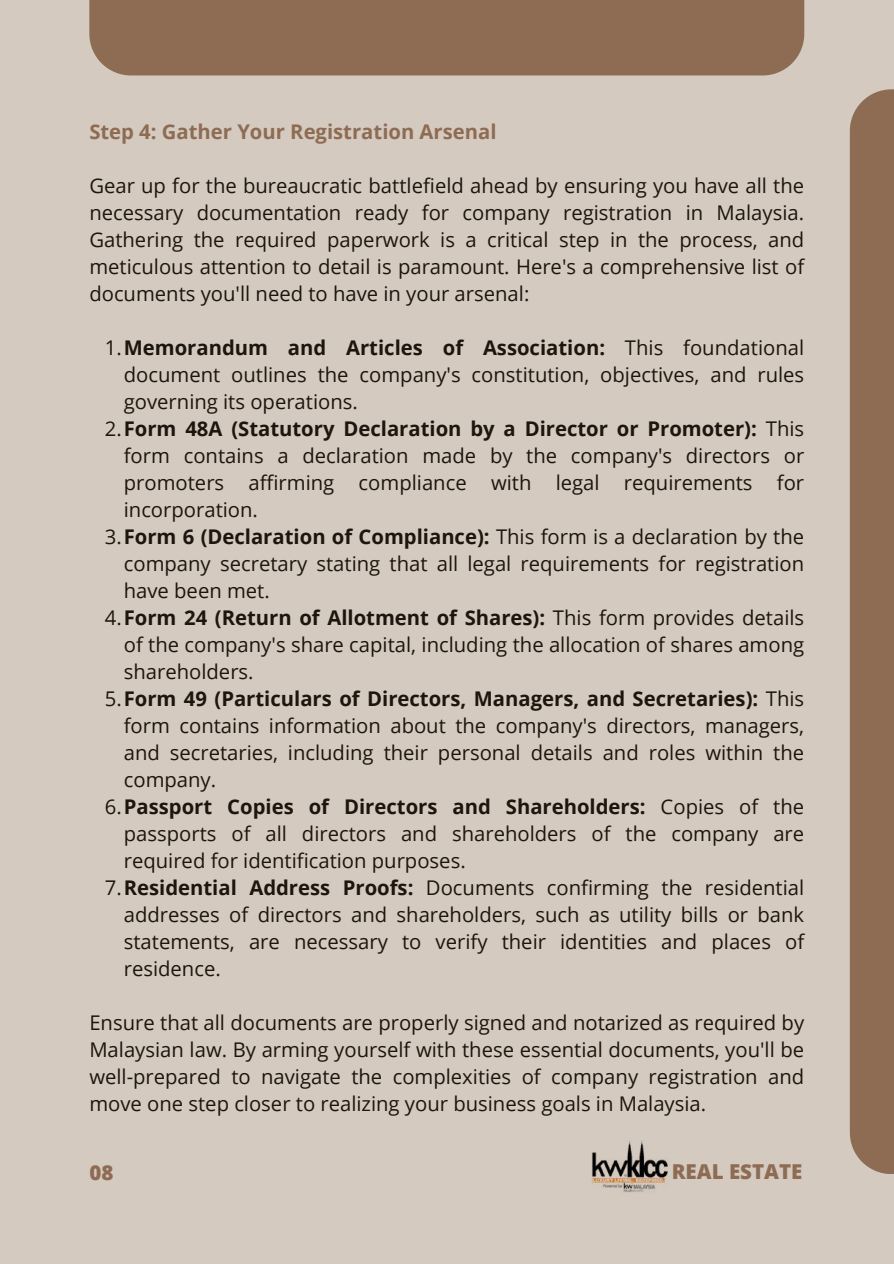
<style>
.page{position:relative;width:894px;height:1264px;background:#fff}
.page>*{position:absolute;margin:0;border:0;box-sizing:border-box;transform-origin:0 0}
.t1{font:800 20.55px "Open Sans";color:#8e6c54}
.t2{font:20.25px/27px "Open Sans";color:#1d160e;text-align:justify}
.t3{font:700 20.25px "Open Sans";color:#1d160e}
.t4{font:700 20.25px "Open Sans";color:#8e6c54}
.s1{font-weight:400}
.s2{font-weight:700}
</style>
<div class="page">
<div style="left:0;top:0;width:893px;height:1263px;background:#d5cac0"></div>
<div style="left:849px;top:89px;width:44px;height:1084px;background:#8e6c54"></div>
<div style="left:89px;top:0;width:715px;height:75px;background:#8e6c54"></div>
<img style="left:592px;top:1140px;width:76px;height:52px">
<p class="t4" style="left:89px;top:117px;width:408px">Step 4: Gather Your Registration Arsenal</p>
<p class="t2" style="left:89px;top:171px;width:716px">Gear up for the bureaucratic battlefield ahead by ensuring you have all the necessary documentation ready for company registration in Malaysia.<br>Gathering the required paperwork is a critical step in the process, and meticulous attention to detail is paramount. Here's a comprehensive list of documents you'll need to have in your arsenal:</p>
<p class="t3" style="left:105px;top:333px;width:700px"><span class="s1">1.</span>Memorandum and Articles of Association: <span class="s1">This foundational</span></p>
<p class="t2" style="left:124px;top:360px;width:681px">document outlines the company's constitution, objectives, and rules</p>
<p class="t2" style="left:124px;top:387px;width:235px">governing its operations.</p>
<p class="t3" style="left:105px;top:414px;width:700px"><span class="s1">2.</span>Form 48A (Statutory Declaration by a Director or Promoter): <span class="s1">This</span></p>
<p class="t2" style="left:124px;top:441px;width:681px">form contains a declaration made by the company's directors or</p>
<p class="t2" style="left:124px;top:468px;width:681px">promoters affirming compliance with legal requirements for</p>
<p class="t2" style="left:124px;top:495px;width:136px">incorporation.</p>
<p class="t3" style="left:105px;top:522px;width:700px"><span class="s1">3.</span>Form 6 (Declaration of Compliance): <span class="s1">This form is a declaration by the</span></p>
<p class="t2" style="left:124px;top:549px;width:681px">company secretary stating that all legal requirements for registration</p>
<p class="t2" style="left:124px;top:576px;width:147px">have been met.</p>
<p class="t3" style="left:105px;top:603px;width:700px"><span class="s1">4.</span>Form 24 (Return of Allotment of Shares): <span class="s1">This form provides details</span></p>
<p class="t2" style="left:124px;top:630px;width:681px">of the company's share capital, including the allocation of shares among</p>
<p class="t2" style="left:124px;top:657px;width:131px">shareholders.</p>
<p class="t3" style="left:105px;top:684px;width:700px"><span class="s1">5.</span>Form 49 (Particulars of Directors, Managers, and Secretaries): <span class="s1">This</span></p>
<p class="t2" style="left:124px;top:711px;width:681px">form contains information about the company's directors, managers,</p>
<p class="t2" style="left:124px;top:738px;width:681px">and secretaries, including their personal details and roles within the</p>
<p class="t2" style="left:124px;top:765px;width:94px">company.</p>
<p class="t3" style="left:105px;top:792px;width:700px"><span class="s1">6.</span>Passport Copies of Directors and Shareholders: <span class="s1">Copies of the</span></p>
<p class="t2" style="left:124px;top:819px;width:681px">passports of all directors and shareholders of the company are</p>
<p class="t2" style="left:124px;top:846px;width:343px">required for identification purposes.</p>
<p class="t2" style="left:105px;top:873px;width:700px">7.<span class="s2">Residential Address Proofs:</span> Documents confirming the residential</p>
<p class="t2" style="left:124px;top:900px;width:681px">addresses of directors and shareholders, such as utility bills or bank</p>
<p class="t2" style="left:124px;top:927px;width:681px">statements, are necessary to verify their identities and places of</p>
<p class="t2" style="left:124px;top:954px;width:98px">residence.</p>
<p class="t2" style="left:89px;top:1008px;width:716px">Ensure that all documents are properly signed and notarized as required by Malaysian law. By arming yourself with these essential documents, you'll be well-prepared to navigate the complexities of company registration and move one step closer to realizing your business goals in Malaysia.</p>
<p class="t1" style="left:89px;top:1158px;width:26px">08</p>
<p class="t1" style="left:671px;top:1156px;width:132px">REAL ESTATE</p>
</div>
